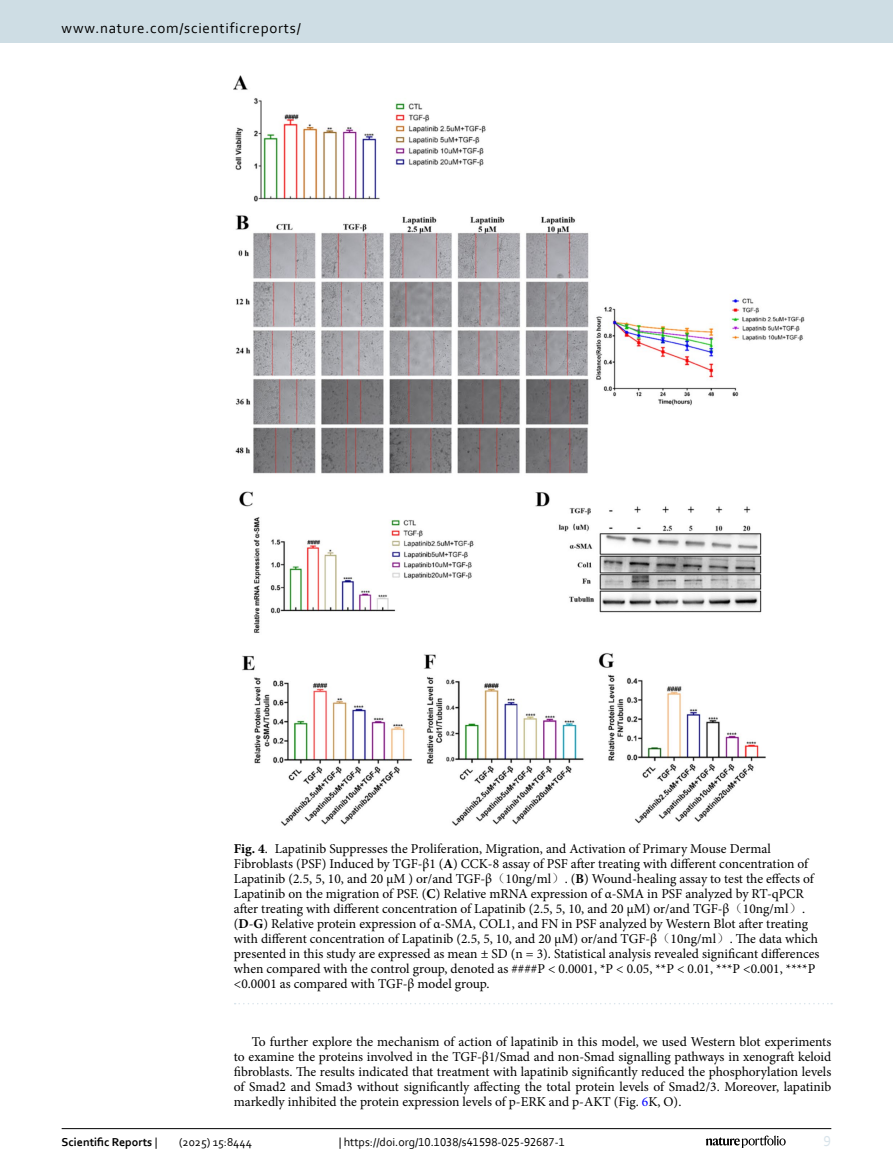
<style>
.page{position:relative;width:893px;height:1174px;background:#fff}
.page>*{position:absolute;margin:0;border:0;box-sizing:border-box;transform-origin:0 0}
.t1{font:15px "Corbel";letter-spacing:.05em;color:#000}
.t2{font:15px "Corbel";color:#d9e4eb}
.Figure_Caption{font:13.5px/15px "Minion Pro";color:#000}
.Body_Text_Indent{font:13.5px/15px "Minion Pro";color:#000;text-align:justify}
.t3{font:12px "Corbel";color:#000}
.t4{font:700 12px "Corbel";color:#000}
.s1{font-weight:700}
.s2{font-family:"Sim Sun"}
.s3{color:#00f}
.s4{font-weight:400}
</style>
<div class="page">
<img style="left:234px;top:76px;width:570px;height:749px">
<svg style="left:235px;top:1003px;width:597px;height:1px"></svg>
<hr style="left:62px;top:1128px;width:769px;height:1px;background:#000">
<svg style="left:706px;top:1135px;width:80px;height:12px"></svg>
<div style="left:0;top:0;width:893px;height:43px;background:#cedde4"></div>
<p class="t1" style="left:62px;top:18px;width:241px">www.nature.com/scientificreports/</p>
<p class="Figure_Caption" style="left:234px;top:841px;width:587px"><span class="s1">Fig. 4</span>. Lapatinib Suppresses the Proliferation, Migration, and Activation of Primary Mouse Dermal Fibroblasts (PSF) Induced by TGF-β1 (<span class="s1">A</span>) CCK-8 assay of PSF after treating with different concentration of Lapatinib (2.5, 5, 10, and 20 μM ) or/and TGF-β<span class="s2">（</span>10ng/ml<span class="s2">）</span>. (<span class="s1">B</span>) Wound-healing assay to test the effects of Lapatinib on the migration of PSF. (<span class="s1">C</span>) Relative mRNA expression of α-SMA in PSF analyzed by RT-qPCR after treating with different concentration of Lapatinib (2.5, 5, 10, and 20 μM) or/and TGF-β<span class="s2">（</span>10ng/ml<span class="s2">）</span>. (<span class="s1">D</span>-<span class="s1">G</span>) Relative protein expression of α-SMA, COL1, and FN in PSF analyzed by Western Blot after treating with different concentration of Lapatinib (2.5, 5, 10, and 20 μM) or/and TGF-β<span class="s2">（</span>10ng/ml<span class="s2">）</span>. The data which presented in this study are expressed as mean ± SD (n = 3). Statistical analysis revealed significant differences when compared with the control group, denoted as ####P &lt; 0.0001, *P &lt; 0.05, **P &lt; 0.01, ***P &lt;0.001, ****P &lt;0.0001 as compared with TGF-β model group.</p>
<p class="Body_Text_Indent" style="left:234px;top:1034px;width:599px;text-indent:18px">To further explore the mechanism of action of lapatinib in this model, we used Western blot experiments to examine the proteins involved in the TGF-β1/Smad and non-Smad signalling pathways in xenograft keloid fibroblasts. The results indicated that treatment with lapatinib significantly reduced the phosphorylation levels of Smad2 and Smad3 without significantly affecting the total protein levels of Smad2/3. Moreover, lapatinib markedly inhibited the protein expression levels of p-ERK and p-AKT (Fig. <span class="s3">6</span>K, O).</p>
<p class="t4" style="left:62px;top:1134px;width:97px">Scientific Reports <span class="s4">|</span></p>
<p class="t3" style="left:179px;top:1134px;width:74px">(2025) 15:8444</p>
<p class="t3" style="left:339px;top:1134px;width:228px">| https://doi.org/10.1038/s41598-025-92687-1</p>
<p class="t2" style="left:824px;top:1132px;width:9px">9</p>
</div>
